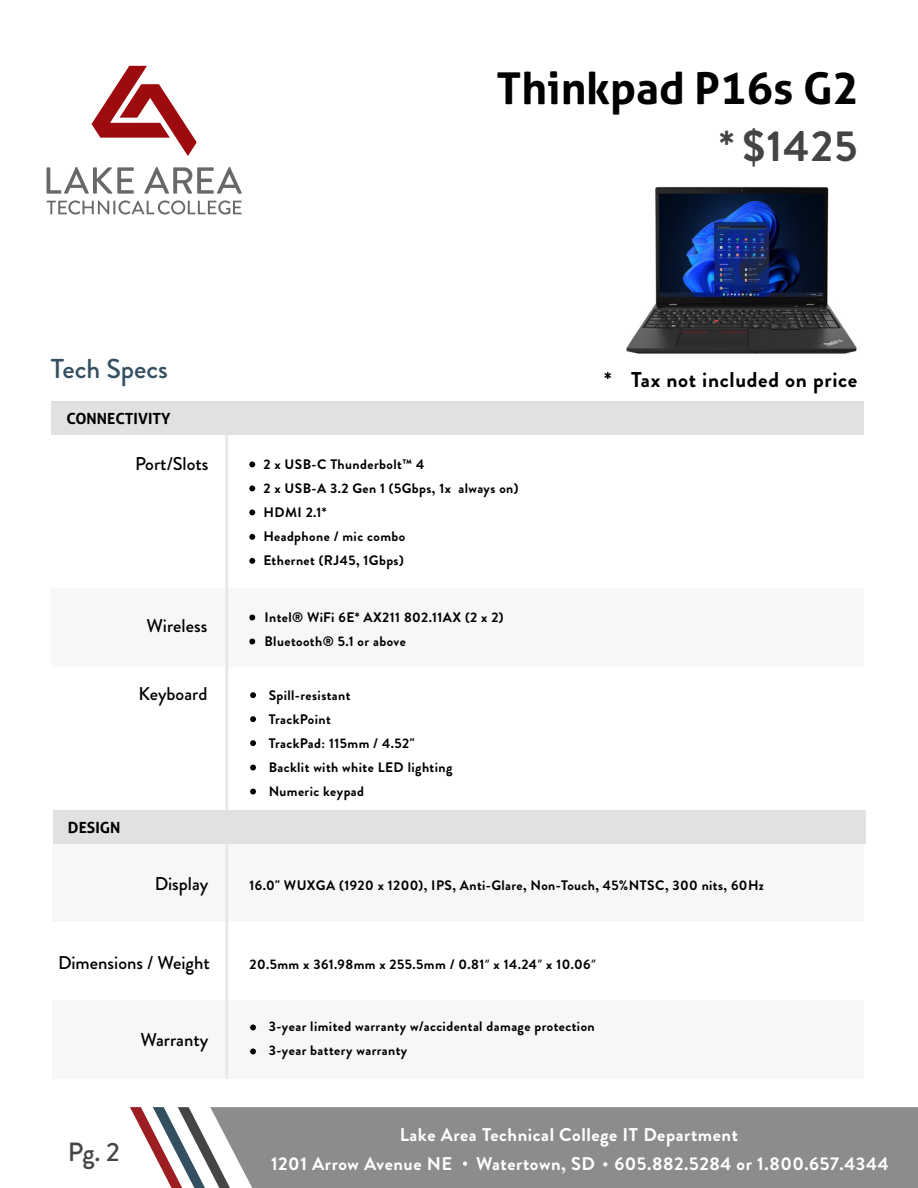
<style>
.page{position:relative;width:918px;height:1188px;background:#fff}
.page>*{position:absolute;margin:0;border:0;box-sizing:border-box;transform-origin:0 0}
.t1{font:700 43.95px "Aller";color:#000}
.t2{font:700 43.35px "Brandon Grotesque";color:#444}
.t3{font:500 27.3px "Brandon Grotesque";color:#344f60}
.t4{font:500 26.4px "Brandon Grotesque";color:#454545}
.t5{font:700 21.45px "Brandon Grotesque";letter-spacing:.03em;color:#000}
.t6{font:700 18.45px "Brandon Grotesque";letter-spacing:.03em;color:#fff}
.t7{font:500 18.45px "Brandon Grotesque";color:#000}
.t8{font:700 15.45px "Aller";color:#000}
.t9{font:700 13.8px/24px "Brandon Grotesque";letter-spacing:.03em;color:#000}
.s1{font-family:"Myriad Pro";font-weight:400}
</style>
<div class="page">
<svg style="left:92px;top:66px;width:105px;height:90px"></svg>
<svg style="left:144px;top:167px;width:98px;height:27px"></svg>
<svg style="left:47px;top:167px;width:87px;height:27px"></svg>
<svg style="left:47px;top:200px;width:195px;height:15px"></svg>
<div style="left:231px;top:1107px;width:687px;height:81px;background:#8b8c8c"></div>
<svg style="left:130px;top:1107px;width:101px;height:81px"></svg>
<img style="left:626px;top:186px;width:231px;height:168px">
<div style="left:51px;top:401px;width:813px;height:33px;background:#e0e2e2"></div>
<div style="left:52px;top:589px;width:812px;height:78px;background:#f7f7f7"></div>
<div style="left:53px;top:843px;width:811px;height:79px;background:#f7f7f7"></div>
<div style="left:53px;top:1000px;width:811px;height:79px;background:#f7f7f7"></div>
<hr style="left:225px;top:434px;width:3px;height:645px;background:#e8e8e8">
<svg style="left:463px;top:1162px;width:4px;height:4px"></svg>
<svg style="left:603px;top:1162px;width:4px;height:4px"></svg>
<svg style="left:249px;top:461px;width:6px;height:6px"></svg>
<svg style="left:249px;top:485px;width:6px;height:6px"></svg>
<svg style="left:249px;top:509px;width:6px;height:6px"></svg>
<svg style="left:249px;top:534px;width:6px;height:6px"></svg>
<svg style="left:249px;top:558px;width:6px;height:6px"></svg>
<svg style="left:249px;top:615px;width:6px;height:5px"></svg>
<svg style="left:249px;top:639px;width:6px;height:5px"></svg>
<svg style="left:250px;top:692px;width:6px;height:6px"></svg>
<svg style="left:250px;top:716px;width:6px;height:6px"></svg>
<svg style="left:250px;top:740px;width:6px;height:6px"></svg>
<svg style="left:250px;top:765px;width:6px;height:5px"></svg>
<svg style="left:250px;top:789px;width:6px;height:5px"></svg>
<div style="left:53px;top:810px;width:813px;height:34px;background:#e0e2e2"></div>
<svg style="left:250px;top:1025px;width:6px;height:5px"></svg>
<svg style="left:250px;top:1049px;width:6px;height:5px"></svg>
<h1 class="t1" style="left:497px;top:61px;width:364px">Thinkpad P16s G2</h1>
<h2 class="t2" style="left:719px;top:116px;width:140px">* $1425</h2>
<h3 class="t3" style="left:51px;top:350px;width:119px">Tech Specs</h3>
<p class="t8" style="left:66px;top:409px;width:106px">CONNECTIVITY</p>
<h3 class="t7" style="left:135px;top:451px;width:75px">Port/Slots</h3>
<h3 class="t7" style="left:147px;top:613px;width:62px">Wireless</h3>
<h3 class="t7" style="left:138px;top:681px;width:70px">Keyboard</h3>
<p class="t8" style="left:68px;top:818px;width:54px">DESIGN</p>
<h3 class="t7" style="left:155px;top:871px;width:55px">Display</h3>
<h3 class="t7" style="left:58px;top:950px;width:153px">Dimensions / Weight</h3>
<h3 class="t7" style="left:141px;top:1027px;width:69px">Warranty</h3>
<h3 class="t4" style="left:68px;top:1134px;width:54px">Pg. 2</h3>
<p class="t9" style="left:263px;top:452px;width:257px">2 x USB-C Thunderbolt™ 4<br>2 x USB-A 3.2 Gen 1 (5Gbps, 1x always on)<br>HDMI 2.1*<br>Headphone / mic combo<br>Ethernet (RJ45, 1Gbps)</p>
<p class="t9" style="left:265px;top:605px;width:241px">Intel® WiFi 6E* AX211 802.11AX (2 x 2)<br>Bluetooth® 5.1 or above</p>
<p class="t9" style="left:269px;top:683px;width:185px">Spill-resistant<br>TrackPoint<br>TrackPad: 115mm / 4.52"<br>Backlit with white LED lighting<br>Numeric keypad</p>
<h3 class="t5" style="left:604px;top:364px;width:255px">* Tax not included on price</h3>
<p class="t9" style="left:249px;top:873px;width:516px">16.0" WUXGA (1920 x 1200), IPS, Anti-Glare, Non-Touch, 45%NTSC, 300 nits, 60Hz</p>
<p class="t9" style="left:249px;top:952px;width:348px">20.5mm x 361.98mm x 255.5mm / 0.81<span class="s1">”</span> x 14.24<span class="s1">”</span> x 10.06<span class="s1">”</span></p>
<p class="t9" style="left:269px;top:1015px;width:327px">3-year limited warranty w/accidental damage protection<br>3-year battery warranty</p>
<h3 class="t6" style="left:400px;top:1122px;width:340px">Lake Area Technical College IT Department</h3>
<h3 class="t6" style="left:271px;top:1150px;width:183px">1201 Arrow Avenue NE</h3>
<h3 class="t6" style="left:476px;top:1150px;width:414px">Watertown, SD 605.882.5284 or 1.800.657.4344</h3>
</div>
